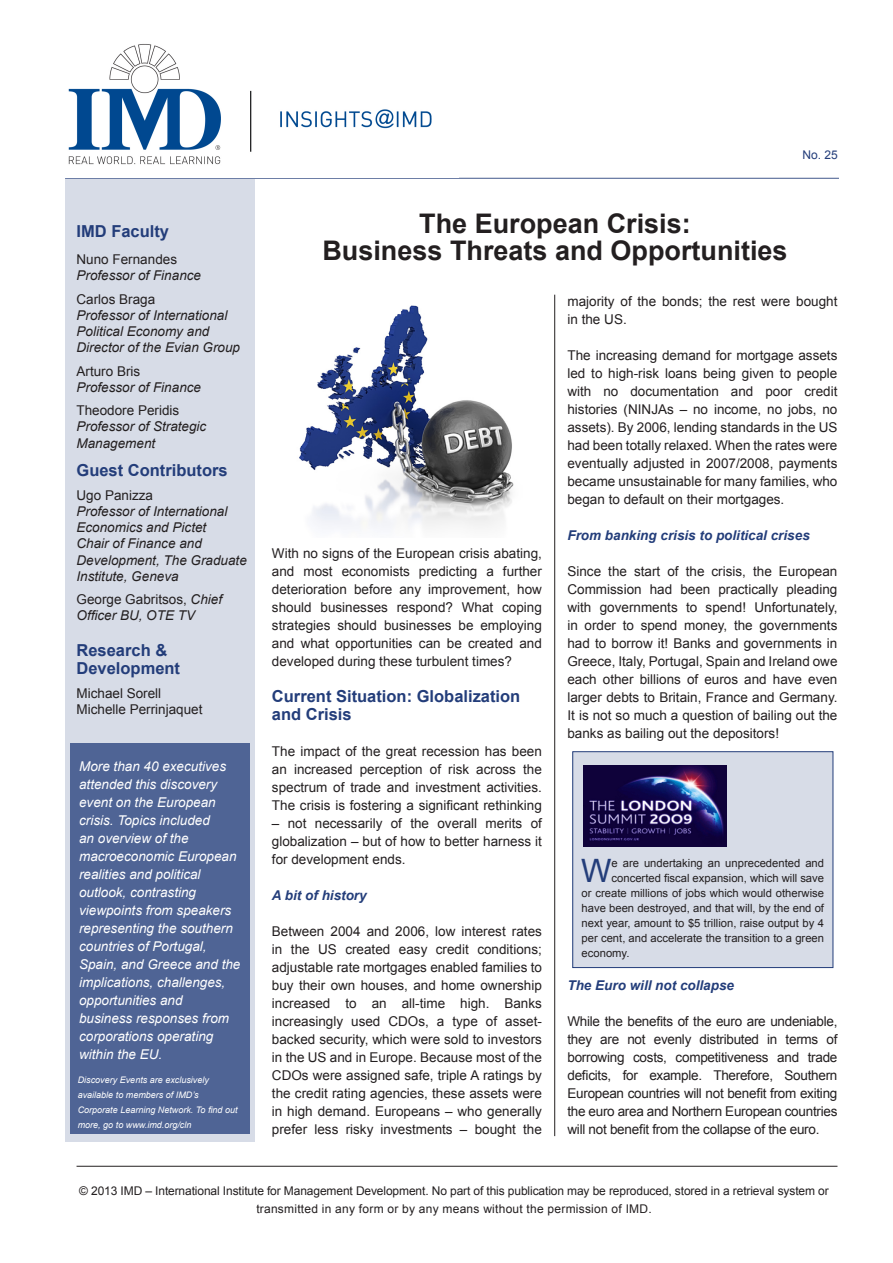
<style>
.page{position:relative;width:893px;height:1263px;background:#fff}
.page>*{position:absolute;margin:0;border:0;box-sizing:border-box;transform-origin:0 0}
.t1{font:32.25px "Arial";color:#233d7a}
.t2{font:700 27px "Arial";color:#231f20}
.Contributors_Title{font:700 16.5px "Arial";color:#233d7a}
.Main_title{font:700 16.5px/18px "Arial";color:#233d7a}
.Text{font:13.5px/18px "Arial";color:#231f20;text-align:justify}
.Blurb{font:italic 13.5px/18px "Arial";color:#fff}
.t3{font:italic 13.5px/16.2px "Arial";color:#231f20}
.Second_title{font:italic 700 13.5px "Arial";color:#233d7a}
.Copyright_text{font:12px "Arial";letter-spacing:-.01em;color:#231f20}
.Copyright_text-2{font:12px "Arial";letter-spacing:.02em;color:#231f20}
.t4{font:12px "Arial";color:#233d7a}
.t5{font:11.25px "Arial";color:#231f20}
.Blurb_small{font:italic 9px/15px "Arial";color:#fff}
.s1{font-style:normal}
</style>
<div class="page">
<hr style="left:65px;top:178px;width:774px;height:1px;background:#233d7a">
<div style="left:65px;top:179px;width:190px;height:962px;background:#d7dce7"></div>
<div style="left:71px;top:743px;width:179px;height:391px;background:#4f6495"></div>
<div style="left:573px;top:752px;width:260px;height:215px;background:#d7dce7"></div>
<div style="left:572px;top:751px;width:261px;height:217px;border:1px solid #233d7a"></div>
<hr style="left:554px;top:295px;width:1px;height:841px;background:#231f20">
<img style="left:68px;top:44px;width:364px;height:121px">
<hr style="left:77px;top:1166px;width:760px;height:1px;background:#231f20">
<img style="left:584px;top:765px;width:142px;height:81px">
<img style="left:299px;top:305px;width:215px;height:223px">
<p class="Contributors_Title" style="left:77px;top:220px;width:94px">IMD Faculty</p>
<p class="Text" style="left:77px;top:250px;width:102px">Nuno Fernandes</p>
<p class="t3" style="left:77px;top:268px;width:126px">Professor of Finance</p>
<p class="Text" style="left:77px;top:290px;width:80px">Carlos Braga</p>
<p class="t3" style="left:77px;top:307px;width:165px">Professor of International<br>Political Economy and<br>Director of the Evian Group</p>
<p class="Text" style="left:77px;top:362px;width:65px">Arturo Bris</p>
<p class="t3" style="left:77px;top:379px;width:126px">Professor of Finance</p>
<p class="Text" style="left:77px;top:402px;width:104px">Theodore Peridis</p>
<p class="t3" style="left:77px;top:419px;width:131px">Professor of Strategic<br>Management</p>
<p class="Contributors_Title" style="left:77px;top:460px;width:153px">Guest Contributors</p>
<p class="Text" style="left:77px;top:486px;width:78px">Ugo Panizza</p>
<p class="t3" style="left:77px;top:503px;width:172px">Professor of International<br>Economics and Pictet<br>Chair of Finance and<br>Development, The Graduate<br>Institute, Geneva</p>
<p class="t3" style="left:77px;top:592px;width:147px"><span class="s1">George Gabritsos,</span> Chief<br>Officer BU, OTE TV</p>
<p class="Contributors_Title" style="left:77px;top:640px;width:92px">Research &amp;</p>
<p class="Contributors_Title" style="left:77px;top:658px;width:105px">Development</p>
<p class="Text" style="left:77px;top:684px;width:86px">Michael Sorell</p>
<p class="Text" style="left:77px;top:700px;width:128px">Michelle Perrinjaquet</p>
<p class="Blurb" style="left:79px;top:757px;width:163px">More than 40 executives attended this discovery event on the European crisis. Topics included<br>an overview of the macroeconomic European realities and political outlook, contrasting viewpoints from speakers representing the southern countries of Portugal,<br>Spain, and Greece and the implications, challenges, opportunities and<br>business responses from corporations operating within the EU.</p>
<p class="Blurb_small" style="left:78px;top:1072px;width:133px">Discovery Events are exclusively available to members of IMD’s</p>
<p class="Blurb_small" style="left:78px;top:1102px;width:161px">Corporate Learning Network. To find out more, go to www.imd.org/cln</p>
<p class="t4" style="left:803px;top:147px;width:37px">No. 25</p>
<p class="t2" style="left:419px;top:205px;width:273px">The European Crisis:</p>
<p class="t2" style="left:322px;top:232px;width:467px">Business Threats and Opportunities</p>
<p class="Text" style="left:272px;top:544px;width:271px">With no signs of the European crisis abating, and most economists predicting a further deterioration before any improvement, how should businesses respond? What coping strategies should businesses be employing and what opportunities can be created and developed during these turbulent times?</p>
<p class="Main_title" style="left:272px;top:688px;width:250px">Current Situation: Globalization and Crisis</p>
<p class="Text" style="left:272px;top:742px;width:271px">The impact of the great recession has been an increased perception of risk across the spectrum of trade and investment activities.<br>The crisis is fostering a significant rethinking</p>
<p class="Text" style="left:272px;top:814px;width:271px">– not necessarily of the overall merits of globalization – but of how to better harness it for development ends.</p>
<p class="Second_title" style="left:272px;top:886px;width:96px">A bit of history</p>
<p class="Text" style="left:272px;top:922px;width:271px">Between 2004 and 2006, low interest rates in the US created easy credit conditions; adjustable rate mortgages enabled families to buy their own houses, and home ownership increased to an all-time high. Banks increasingly used CDOs, a type of asset&shy;backed security, which were sold to investors in the US and in Europe. Because most of the CDOs were assigned safe, triple A ratings by the credit rating agencies, these assets were in high demand. Europeans – who generally prefer less risky investments – bought the</p>
<p class="Text" style="left:567px;top:292px;width:271px">majority of the bonds; the rest were bought in the US.</p>
<p class="Text" style="left:567px;top:346px;width:271px">The increasing demand for mortgage assets led to high-risk loans being given to people with no documentation and poor credit histories (NINJAs – no income, no jobs, no assets). By 2006, lending standards in the US had been totally relaxed. When the rates were eventually adjusted in 2007/2008, payments became unsustainable for many families, who began to default on their mortgages.</p>
<p class="Second_title" style="left:567px;top:526px;width:244px">From banking crisis to political crises</p>
<p class="Text" style="left:567px;top:562px;width:272px">Since the start of the crisis, the European Commission had been practically pleading with governments to spend! Unfortunately, in order to spend money, the governments had to borrow it! Banks and governments in Greece, Italy, Portugal, Spain and Ireland owe each other billions of euros and have even larger debts to Britain, France and Germany.<br>It is not so much a question of bailing out the banks as bailing out the depositors!</p>
<p class="t1" style="left:581px;top:850px;width:32px">W</p>
<p class="t5" style="left:612px;top:856px;width:214px">e are undertaking an unprecedented and</p>
<p class="t5" style="left:612px;top:871px;width:214px">concerted fiscal expansion, which will save</p>
<p class="t5" style="left:582px;top:886px;width:244px">or create millions of jobs which would otherwise</p>
<p class="t5" style="left:582px;top:901px;width:244px">have been destroyed, and that will, by the end of</p>
<p class="t5" style="left:582px;top:916px;width:244px">next year, amount to $5 trillion, raise output by 4</p>
<p class="t5" style="left:582px;top:931px;width:244px">per cent, and accelerate the transition to a green</p>
<p class="t5" style="left:582px;top:946px;width:49px">economy.</p>
<p class="Second_title" style="left:567px;top:976px;width:168px">The Euro will not collapse</p>
<p class="Text" style="left:567px;top:1012px;width:271px">While the benefits of the euro are undeniable, they are not evenly distributed in terms of borrowing costs, competitiveness and trade deficits, for example. Therefore, Southern European countries will not benefit from exiting the euro area and Northern European countries will not benefit from the collapse of the euro.</p>
<p class="Copyright_text" style="left:79px;top:1183px;width:751px">© 2013 IMD – International Institute for Management Development. No part of this publication may be reproduced, stored in a retrieval system or</p>
<p class="Copyright_text-2" style="left:256px;top:1201px;width:397px">transmitted in any form or by any means without the permission of IMD.</p>
</div>
